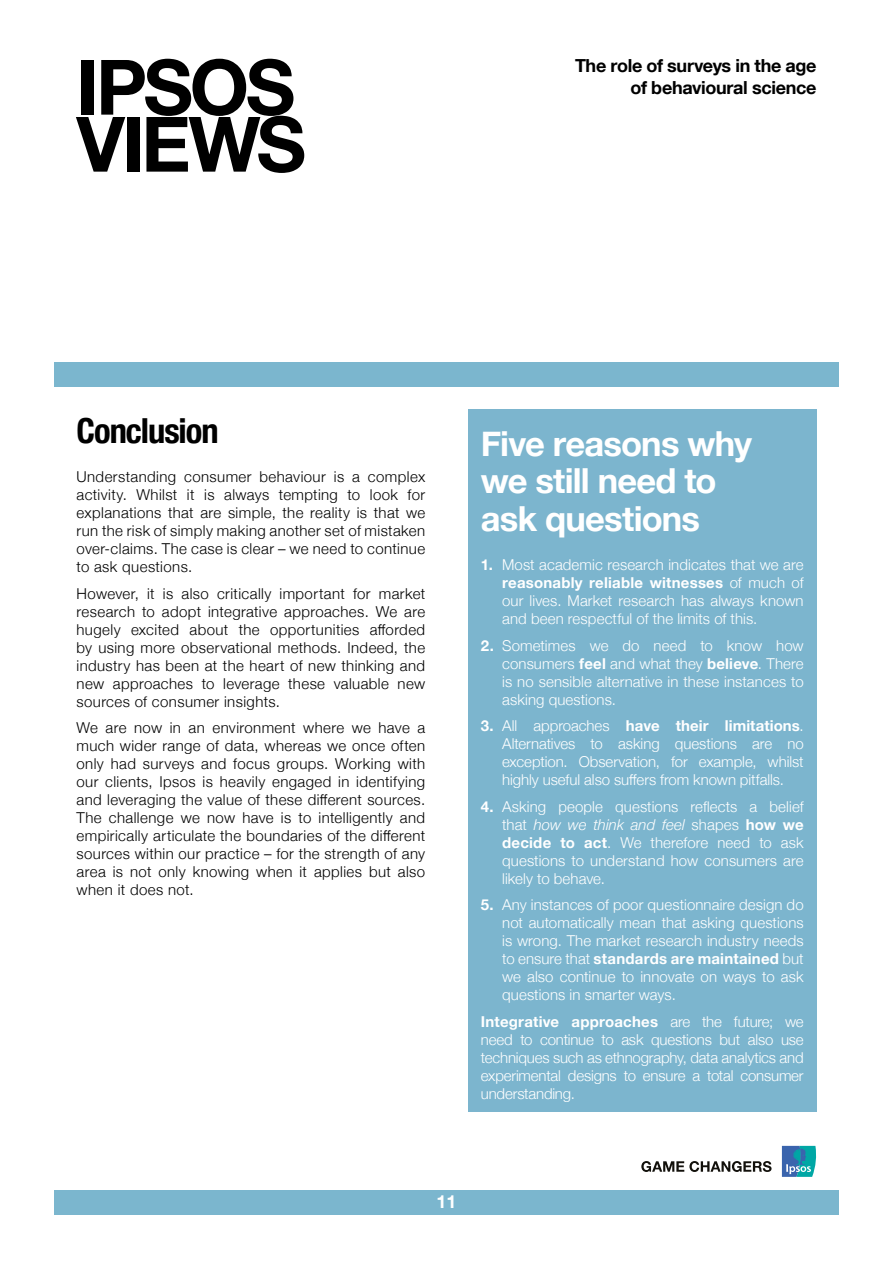
<style>
.page{position:relative;width:893px;height:1263px;background:#fff}
.page>*{position:absolute;margin:0;border:0;box-sizing:border-box;transform-origin:0 0}
.t1{font:700 76.5px/57px "Helvetica Neue LT Com";letter-spacing:-.045em;color:#000}
.t2{font:700 34.5px/37.5px "Helvetica Neue";letter-spacing:-.025em;color:#fff}
.t3{font:700 condensed 34.5px "Helvetica Neue";letter-spacing:-.03em;color:#000}
.t4{font:700 18px/21.6px "Helvetica Neue LT Com";letter-spacing:-.02em;color:#000;text-align:right}
.t5{font:700 18px "Helvetica Neue LT Com";color:#fff}
.t6{font:300 15px/18px "Helvetica Neue";letter-spacing:.005em;color:#fff;text-align:justify}
.t7{font:300 15px/18px "Helvetica Neue";letter-spacing:.03em;color:#000;text-align:justify}
.s1{font-weight:700}
.s2{font-style:italic}
</style>
<div class="page">
<svg style="left:782px;top:1146px;width:34px;height:31px"></svg>
<svg style="left:641px;top:1161px;width:130px;height:11px"></svg>
<div style="left:54px;top:1190px;width:785px;height:25px;background:#7bb6ce"></div>
<div style="left:54px;top:362px;width:785px;height:25px;background:#7bb6ce"></div>
<div style="left:468px;top:409px;width:348px;height:702px;background:#7cb5ce"></div>
<h1 class="t1" style="left:76px;top:57px;width:231px">IPSOS<br>VIEWS</h1>
<p class="t4" style="left:575px;top:55px;width:243px">The role of surveys in the age of behavioural science</p>
<h2 class="t3" style="left:77px;top:402px;width:144px">Conclusion</h2>
<p class="t7" style="left:77px;top:467px;width:350px">Understanding consumer behaviour is a complex activity. Whilst it is always tempting to look for explanations that are simple, the reality is that we run the risk of simply making another set of mistaken over-claims. The case is clear – we need to continue to ask questions.</p>
<p class="t7" style="left:77px;top:584px;width:350px">However, it is also critically important for market research to adopt integrative approaches. We are hugely excited about the opportunities afforded by using more observational methods. Indeed, the industry has been at the heart of new thinking and new approaches to leverage these valuable new sources of consumer insights.</p>
<p class="t7" style="left:77px;top:718px;width:350px">We are now in an environment where we have a much wider range of data, whereas we once often only had surveys and focus groups. Working with our clients, Ipsos is heavily engaged in identifying and leveraging the value of these different sources.<br>The challenge we now have is to intelligently and empirically articulate the boundaries of the different sources within our practice – for the strength of any area is not only knowing when it applies but also when it does not.</p>
<h2 class="t2" style="left:481px;top:426px;width:273px">Five reasons why we still need to ask questions</h2>
<p class="t6" style="left:502px;top:555px;width:303px;text-indent:-21px"><span class="s1">1.</span> Most academic research indicates that we are <span class="s1">reasonably reliable witnesses</span> of much of our lives. Market research has always known and been respectful of the limits of this.</p>
<p class="t6" style="left:502px;top:635px;width:303px;text-indent:-21px"><span class="s1">2.</span> Sometimes we do need to know how consumers <span class="s1">feel</span> and what they <span class="s1">believe</span>. There is no sensible alternative in these instances to asking questions.</p>
<p class="t6" style="left:502px;top:716px;width:303px;text-indent:-21px"><span class="s1">3.</span> All approaches <span class="s1">have their limitations</span>.<br>Alternatives to asking questions are no exception. Observation, for example, whilst highly useful also suffers from known pitfalls.</p>
<p class="t6" style="left:502px;top:796px;width:303px;text-indent:-21px"><span class="s1">4.</span> Asking people questions reflects a belief that <span class="s2">how we think and feel</span> shapes <span class="s1">how we decide to act</span>. We therefore need to ask questions to understand how consumers are likely to behave.</p>
<p class="t6" style="left:502px;top:895px;width:303px;text-indent:-21px"><span class="s1">5.</span> Any instances of poor questionnaire design do not automatically mean that asking questions is wrong. The market research industry needs to ensure that <span class="s1">standards are maintained</span> but we also continue to innovate on ways to ask questions in smarter ways.</p>
<p class="t6" style="left:481px;top:1011px;width:324px"><span class="s1">Integrative approaches</span> are the future; we need to continue to ask questions but also use techniques such as ethnography, data analytics and experimental designs to ensure a total consumer understanding.</p>
<p class="t5" style="left:436px;top:1190px;width:22px">11</p>
</div>
